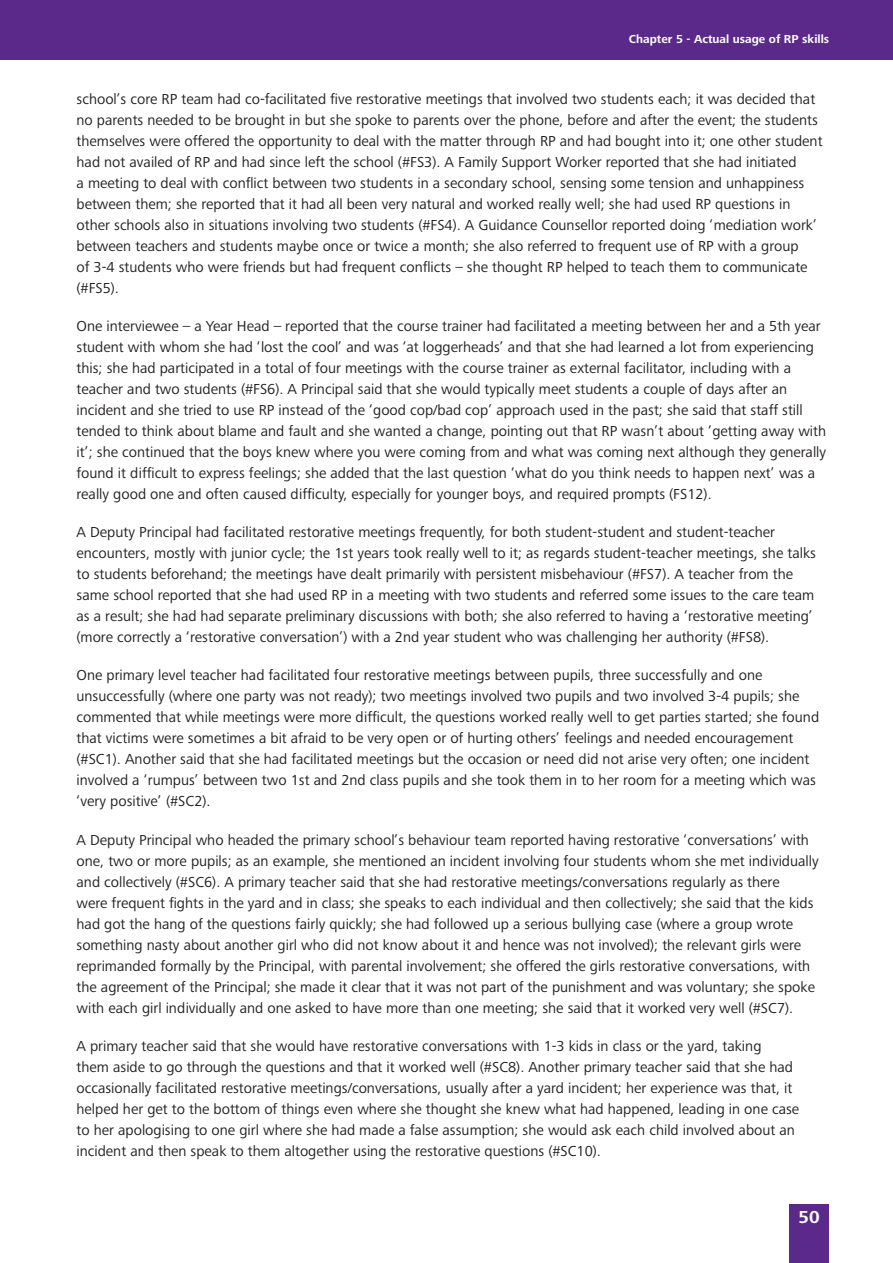
<style>
.page{position:relative;width:893px;height:1263px;background:#fff}
.page>*{position:absolute;margin:0;border:0;box-sizing:border-box;transform-origin:0 0}
.t1{font:700 18px "Frutiger Next Pro";color:#fff}
.t2{font:15px/21px "Frutiger Next Pro";color:#231f20}
.t3{font:700 12px "Frutiger Next Pro";color:#fff}
</style>
<div class="page">
<div style="left:0;top:0;width:893px;height:60px;background:#5a298a"></div>
<div style="left:789px;top:1204px;width:40px;height:59px;background:#5a298a"></div>
<p class="t3" style="left:629px;top:32px;width:202px">Chapter 5 - Actual usage of RP skills</p>
<p class="t2" style="left:77px;top:89px;width:747px">school’s core RP team had co-facilitated five restorative meetings that involved two students each; it was decided that no parents needed to be brought in but she spoke to parents over the phone, before and after the event; the students themselves were offered the opportunity to deal with the matter through RP and had bought into it; one other student had not availed of RP and had since left the school (#FS3). A Family Support Worker reported that she had initiated<br>a meeting to deal with conflict between two students in a secondary school, sensing some tension and unhappiness between them; she reported that it had all been very natural and worked really well; she had used RP questions in other schools also in situations involving two students (#FS4). A Guidance Counsellor reported doing ‘mediation work’ between teachers and students maybe once or twice a month; she also referred to frequent use of RP with a group<br>of 3-4 students who were friends but had frequent conflicts – she thought RP helped to teach them to communicate (#FS5).</p>
<p class="t2" style="left:77px;top:316px;width:751px">One interviewee – a Year Head – reported that the course trainer had facilitated a meeting between her and a 5th year student with whom she had ‘lost the cool’ and was ‘at loggerheads’ and that she had learned a lot from experiencing this; she had participated in a total of four meetings with the course trainer as external facilitator, including with a teacher and two students (#FS6). A Principal said that she would typically meet students a couple of days after an incident and she tried to use RP instead of the ‘good cop/bad cop’ approach used in the past; she said that staff still tended to think about blame and fault and she wanted a change, pointing out that RP wasn’t about ‘getting away with it’; she continued that the boys knew where you were coming from and what was coming next although they generally found it difficult to express feelings; she added that the last question ‘what do you think needs to happen next’ was a really good one and often caused difficulty, especially for younger boys, and required prompts (FS12).</p>
<p class="t2" style="left:77px;top:522px;width:741px">A Deputy Principal had facilitated restorative meetings frequently, for both student-student and student-teacher encounters, mostly with junior cycle; the 1st years took really well to it; as regards student-teacher meetings, she talks to students beforehand; the meetings have dealt primarily with persistent misbehaviour (#FS7). A teacher from the same school reported that she had used RP in a meeting with two students and referred some issues to the care team as a result; she had had separate preliminary discussions with both; she also referred to having a ‘restorative meeting’ (more correctly a ‘restorative conversation’) with a 2nd year student who was challenging her authority (#FS8).</p>
<p class="t2" style="left:77px;top:665px;width:744px">One primary level teacher had facilitated four restorative meetings between pupils, three successfully and one unsuccessfully (where one party was not ready); two meetings involved two pupils and two involved 3-4 pupils; she commented that while meetings were more difficult, the questions worked really well to get parties started; she found that victims were sometimes a bit afraid to be very open or of hurting others’ feelings and needed encouragement (#SC1). Another said that she had facilitated meetings but the occasion or need did not arise very often; one incident involved a ‘rumpus’ between two 1st and 2nd class pupils and she took them in to her room for a meeting which was ‘very positive’ (#SC2).</p>
<p class="t2" style="left:77px;top:829px;width:744px">A Deputy Principal who headed the primary school’s behaviour team reported having restorative ‘conversations’ with one, two or more pupils; as an example, she mentioned an incident involving four students whom she met individually and collectively (#SC6). A primary teacher said that she had restorative meetings/conversations regularly as there<br>were frequent fights in the yard and in class; she speaks to each individual and then collectively; she said that the kids had got the hang of the questions fairly quickly; she had followed up a serious bullying case (where a group wrote something nasty about another girl who did not know about it and hence was not involved); the relevant girls were reprimanded formally by the Principal, with parental involvement; she offered the girls restorative conversations, with the agreement of the Principal; she made it clear that it was not part of the punishment and was voluntary; she spoke with each girl individually and one asked to have more than one meeting; she said that it worked very well (#SC7).</p>
<p class="t2" style="left:77px;top:1035px;width:724px">A primary teacher said that she would have restorative conversations with 1-3 kids in class or the yard, taking<br>them aside to go through the questions and that it worked well (#SC8). Another primary teacher said that she had occasionally facilitated restorative meetings/conversations, usually after a yard incident; her experience was that, it helped her get to the bottom of things even where she thought she knew what had happened, leading in one case to her apologising to one girl where she had made a false assumption; she would ask each child involved about an incident and then speak to them altogether using the restorative questions (#SC10).</p>
<p class="t1" style="left:799px;top:1206px;width:23px">50</p>
</div>
